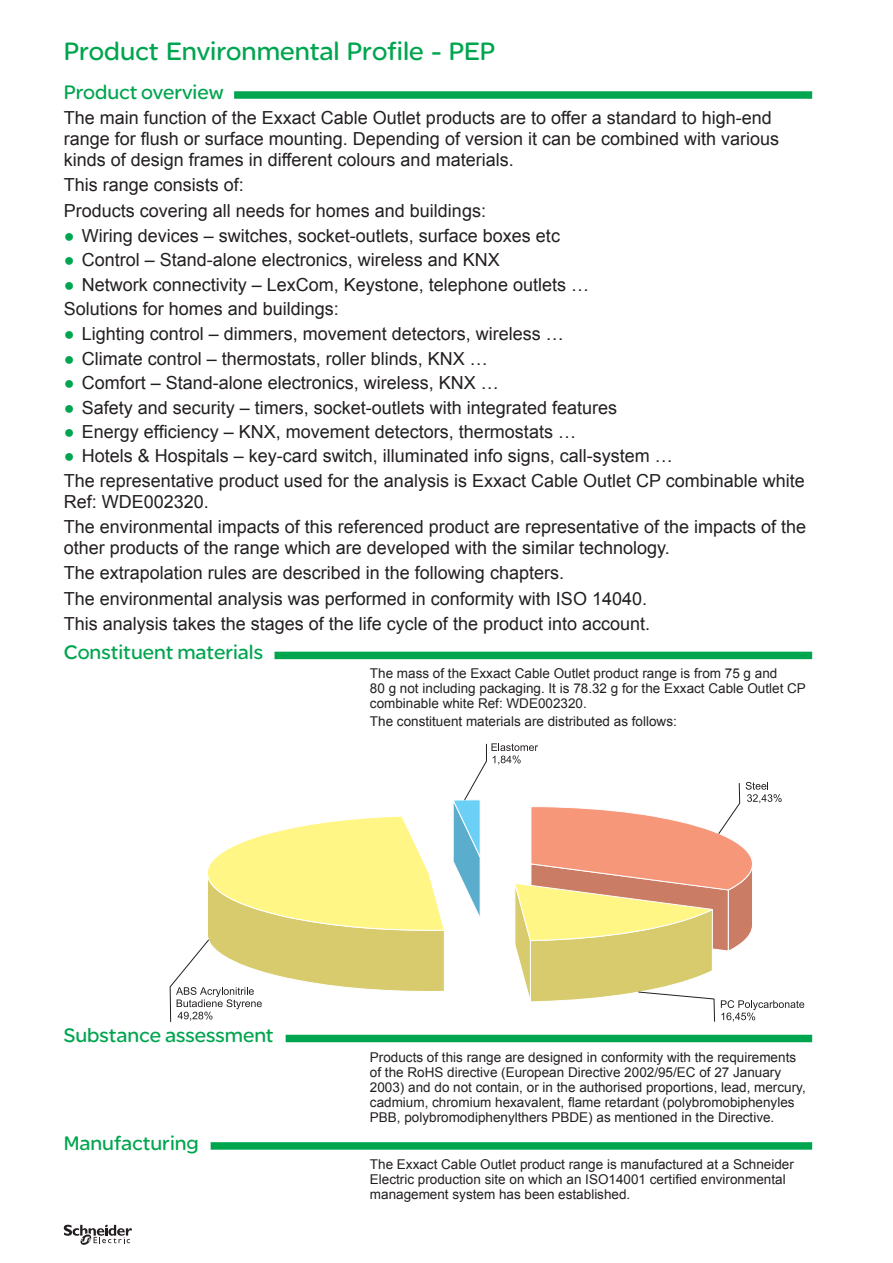
<style>
.page{position:relative;width:893px;height:1263px;background:#fff}
.page>*{position:absolute;margin:0;border:0;box-sizing:border-box;transform-origin:0 0}
.t1{font:27px "SE Optimist";color:#00a54f}
.t2{font:21px "SE Optimist";color:#00a54f}
.t3{font:18px/25.2px "Arial";color:#231f20}
.t4{font:13.5px/15px "Arial";color:#231f20}
.s1{color:#00a54f}
</style>
<div class="page">
<svg style="left:64px;top:1225px;width:68px;height:20px"></svg>
<div style="left:234px;top:91px;width:578px;height:8px;background:#00a54f"></div>
<div style="left:274px;top:652px;width:538px;height:7px;background:#00a54f"></div>
<div style="left:286px;top:1035px;width:526px;height:7px;background:#00a54f"></div>
<div style="left:211px;top:1142px;width:601px;height:8px;background:#00a54f"></div>
<svg style="left:170px;top:816px;width:274px;height:206px"></svg>
<svg style="left:453px;top:743px;width:351px;height:278px"></svg>
<h1 class="t1" style="left:64px;top:36px;width:433px">Product Environmental Profile - PEP</h1>
<p class="t2" style="left:64px;top:80px;width:161px">Product overview</p>
<p class="t3" style="left:64px;top:107px;width:717px;line-height:21px">The main function of the Exxact Cable Outlet products are to offer a standard to high-end range for flush or surface mounting. Depending of version it can be combined with various kinds of design frames in different colours and materials.</p>
<p class="t3" style="left:64px;top:173px;width:424px">This range consists of:<br>Products covering all needs for homes and buildings:</p>
<p class="t3" style="left:64px;top:223px;width:498px"><span class="s1">●</span> Wiring devices – switches, socket-outlets, surface boxes etc</p>
<p class="t3" style="left:64px;top:247px;width:438px"><span class="s1">●</span> Control – Stand-alone electronics, wireless and KNX</p>
<p class="t3" style="left:64px;top:272px;width:527px;line-height:24.5px"><span class="s1">●</span> Network connectivity – LexCom, Keystone, telephone outlets …<br>Solutions for homes and buildings:</p>
<p class="t3" style="left:64px;top:322px;width:502px"><span class="s1">●</span> Lighting control – dimmers, movement detectors, wireless …</p>
<p class="t3" style="left:64px;top:346px;width:426px"><span class="s1">●</span> Climate control – thermostats, roller blinds, KNX …</p>
<p class="t3" style="left:64px;top:370px;width:437px"><span class="s1">●</span> Comfort – Stand-alone electronics, wireless, KNX …</p>
<p class="t3" style="left:64px;top:395px;width:555px"><span class="s1">●</span> Safety and security – timers, socket-outlets with integrated features</p>
<p class="t3" style="left:64px;top:419px;width:514px"><span class="s1">●</span> Energy efficiency – KNX, movement detectors, thermostats …</p>
<p class="t3" style="left:64px;top:444px;width:743px;line-height:24.5px"><span class="s1">●</span> Hotels &amp; Hospitals – key-card switch, illuminated info signs, call-system …<br>The representative product used for the analysis is Exxact Cable Outlet CP combinable white</p>
<p class="t3" style="left:64px;top:489px;width:744px">Ref: WDE002320.<br>The environmental impacts of this referenced product are representative of the impacts of the</p>
<p class="t3" style="left:64px;top:535px;width:608px">other products of the range which are developed with the similar technology.<br>The extrapolation rules are described in the following chapters.<br>The environmental analysis was performed in conformity with ISO 14040.<br>This analysis takes the stages of the life cycle of the product into account.</p>
<p class="t2" style="left:64px;top:640px;width:201px">Constituent materials</p>
<p class="t4" style="left:370px;top:666px;width:437px">The mass of the Exxact Cable Outlet product range is from 75 g and<br>80 g not including packaging. It is 78.32 g for the Exxact Cable Outlet CP combinable white Ref: WDE002320.</p>
<p class="t4" style="left:370px;top:714px;width:308px">The constituent materials are distributed as follows:</p>
<p class="t2" style="left:64px;top:1023px;width:211px">Substance assessment</p>
<p class="t2" style="left:64px;top:1131px;width:137px">Manufacturing</p>
<p class="t4" style="left:370px;top:1049px;width:437px">Products of this range are designed in conformity with the requirements of the RoHS directive (European Directive 2002/95/EC of 27 January 2003) and do not contain, or in the authorised proportions, lead, mercury, cadmium, chromium hexavalent, flame retardant (polybromobiphenyles PBB, polybromodiphenylthers PBDE) as mentioned in the Directive.</p>
<p class="t4" style="left:370px;top:1157px;width:425px">The Exxact Cable Outlet product range is manufactured at a Schneider<br>Electric production site on which an ISO14001 certified environmental management system has been established.</p>
</div>
